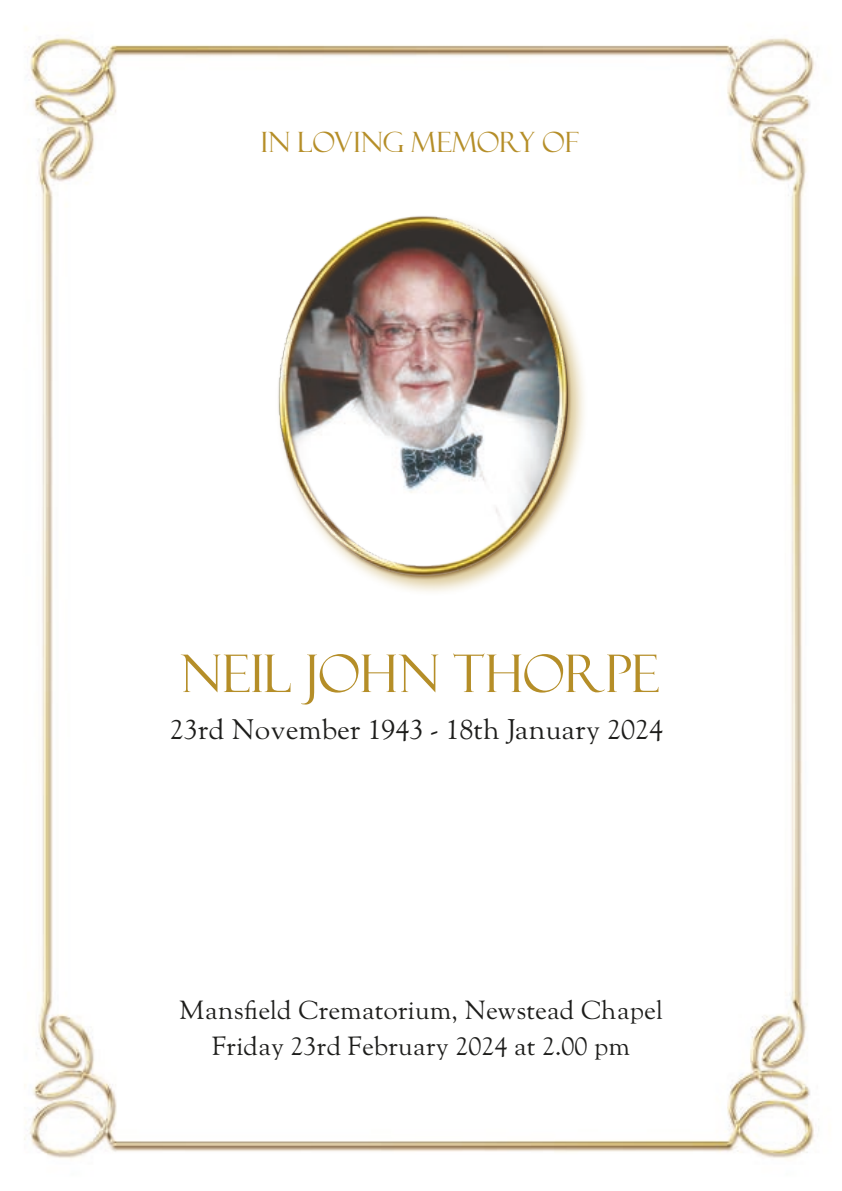
<style>
.page{position:relative;width:842px;height:1191px;background:#fff}
.page>*{position:absolute;margin:0;border:0;box-sizing:border-box;transform-origin:0 0}
.t1{font:52px "Felix Titling";letter-spacing:-.01em;color:#b58e28}
.t2{font:28px "LTC Goudy Oldstyle Pro";color:#1d1d1b}
.t3{font:28px "Felix Titling";letter-spacing:-.01em;color:#b58e28}
.t4{font:26px/36px "LTC Goudy Oldstyle Pro";color:#1d1d1b;text-align:center}
</style>
<div class="page">
<img style="left:24px;top:28px;width:791px;height:1131px">
<div style="left:275px;top:214px;width:314px;height:383px;background:#b58e28;opacity:.5"></div>
<img style="left:272px;top:209px;width:303px;height:373px">
<p class="t3" style="left:261px;top:126px;width:319px">IN LOVING MEMORY OF</p>
<h1 class="t1" style="left:180px;top:644px;width:480px">NEIL JOHN THORPE</h1>
<p class="t2" style="left:170px;top:713px;width:495px">23rd November 1943 - 18th January 2024</p>
<p class="t4" style="left:179px;top:992px;width:486px">Mansfield Crematorium, Newstead Chapel<br>Friday 23rd February 2024 at 2.00 pm</p>
</div>
